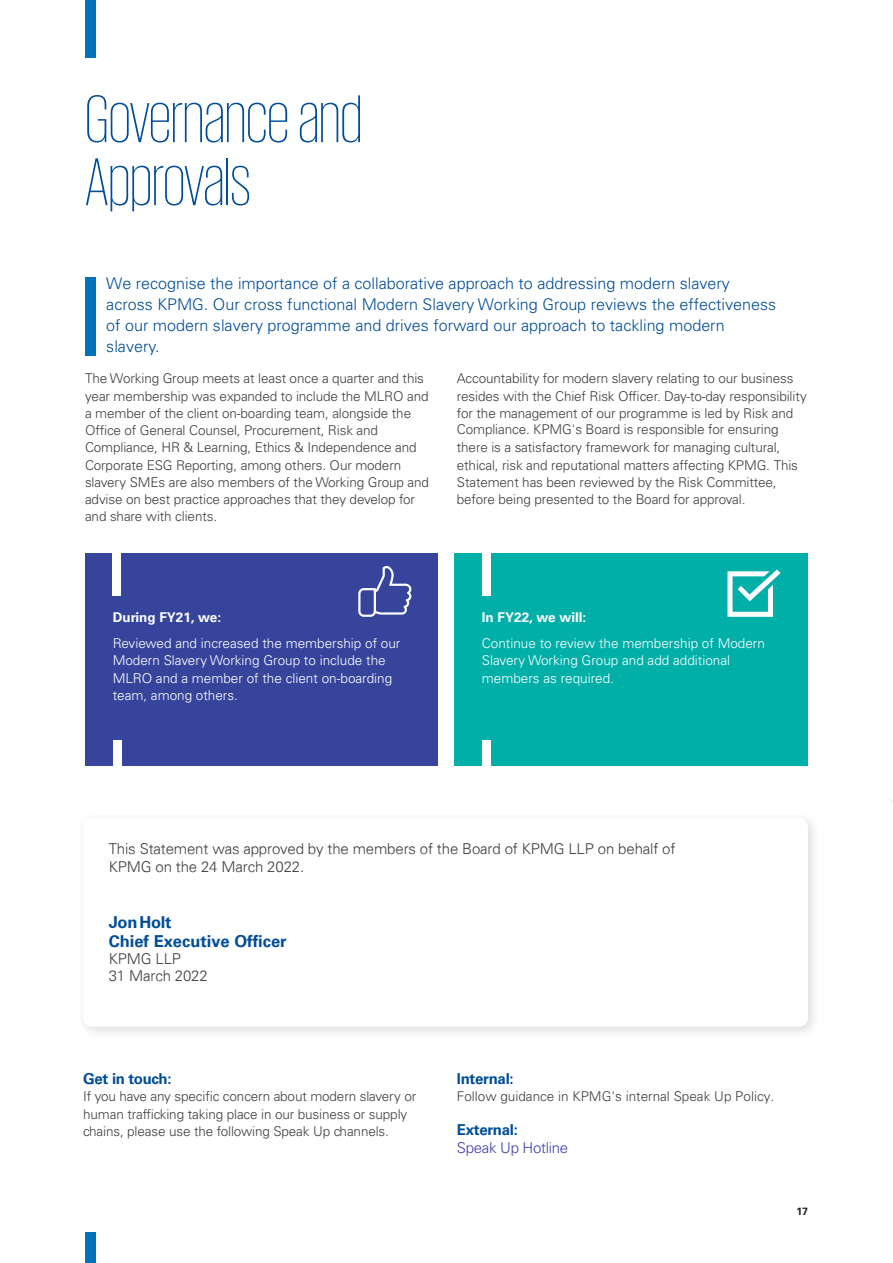
<style>
.page{position:relative;width:893px;height:1263px;background:#fff}
.page>*{position:absolute;margin:0;border:0;box-sizing:border-box;transform-origin:0 0}
.t1{font:200 69px/63px "KPMG";color:#014d97}
.t2{font:700 16.5px/18.6px "Univers 65";color:#014d97}
.t3{font:300 16.2px/21px "Univers LT Std";color:#014d97}
.t4{font:300 15px/18.3px "Univers 45";letter-spacing:-.01em;color:#3e3e3f}
.t5{font:700 15px "Univers LT Std";letter-spacing:-.02em;color:#014d97}
.t6{font:300 15px "Univers LT Std";letter-spacing:-.02em;color:#4040aa}
.t7{font:300 13.5px/17.2px "Univers LT Std";letter-spacing:-.01em;color:#3e3e3f}
.t8{font:300 13.5px/17.2px "Univers LT Std";color:#fff}
.t9{font:700 13.5px "Univers LT Std";color:#fff}
.t10{font:700 10.5px "Univers LT Std";color:#231f20}
.s1{font-family:"Univers 45"}
.s2{font-style:inherit}
</style>
<div class="page">
<div style="left:454px;top:553px;width:354px;height:213px;background:#00afa8"></div>
<div style="left:482px;top:553px;width:8px;height:42px;background:#fff"></div>
<div style="left:482px;top:741px;width:9px;height:25px;background:#fff"></div>
<div style="left:85px;top:553px;width:353px;height:213px;background:#36449c"></div>
<div style="left:113px;top:553px;width:8px;height:42px;background:#fff"></div>
<div style="left:113px;top:741px;width:8px;height:25px;background:#fff"></div>
<svg style="left:727px;top:569px;width:54px;height:48px"></svg>
<svg style="left:358px;top:566px;width:53px;height:51px"></svg>
<hr style="left:374px;top:590px;width:2px;height:22px;background:#fff">
<div style="left:77px;top:812px;width:744px;height:227px;background:#231f20;opacity:.15"></div>
<div style="left:83px;top:818px;width:725px;height:209px;background:#fff;border-radius:9px"></div>
<div style="left:85px;top:0;width:11px;height:57px;background:#0072bc"></div>
<div style="left:85px;top:1232px;width:11px;height:31px;background:#0072bc"></div>
<div style="left:85px;top:277px;width:11px;height:79px;background:#0072bc"></div>
<h1 class="t1" style="left:85px;top:86px;width:278px">Governance and<br>Approvals</h1>
<p class="t3" style="left:106px;top:273px;width:671px">We recognise the importance of a collaborative approach to addressing modern slavery across KPMG. Our cross functional Modern Slavery Working Group reviews the effectiveness of our modern slavery programme and drives forward our approach to tackling modern slavery.</p>
<p class="t7" style="left:85px;top:370px;width:345px">The Working Group meets at least once a quarter and this year membership was expanded to include the MLRO and a member of the client on-boarding team, alongside the Office of General Counsel, Procurement, Risk and Compliance, HR &amp; Learning, Ethics &amp; Independence <span class="s1">and </span>Corporate ESG Reporting, among others. Our modern slavery SMEs are also members of the Working Group and advise on best practice approaches that they develop for and share with clients.</p>
<p class="t7" style="left:457px;top:370px;width:351px">Accountability for modern slavery relating to our business resides with the Chief Risk Officer. Day-to-day responsibility for the management of our programme is led by Risk and Compliance. KPMG<span class="s1">'s</span> <span class="s1">B</span>oard is responsible for ensuring there is a satisfactory framework for managing cultural, ethical, risk and reputational matters affecting KPMG. This Statement has been reviewed by the Risk Committee, before being presented to the Board for approval.</p>
<p class="t9" style="left:113px;top:610px;width:110px">During FY21, we:</p>
<p class="t8" style="left:113px;top:635px;width:289px">Reviewed and increased the membership of our Modern Slavery Working Group to include the MLRO and a member of the client on-boarding team, among others.</p>
<p class="t9" style="left:482px;top:610px;width:106px">In FY22, we will:</p>
<p class="t8" style="left:482px;top:635px;width:285px">Continue to review the membership of Modern<br>Slavery Working Group and add additional members as required.</p>
<p class="t4" style="left:109px;top:840px;width:568px">This Statement was approved by the members of the Board of KPMG LLP on behalf of<br>KPMG on the <span class="s2">24 March</span> 2022.</p>
<p class="t2" style="left:109px;top:913px;width:179px">JonHolt<br>Chief Executive Officer</p>
<p class="t4" style="left:109px;top:950px;width:101px;line-height:16.8px">KPMG LLP<br><span class="s2">31</span> March 2022</p>
<p class="t5" style="left:83px;top:1070px;width:90px">Get in touch:</p>
<p class="t7" style="left:83px;top:1088px;width:335px">If you have any specific concern about modern slavery or human trafficking taking place in our business or supply chains, please use the following Speak Up channels.</p>
<p class="t5" style="left:457px;top:1070px;width:58px">Internal:</p>
<p class="t7" style="left:457px;top:1087px;width:319px">Follow guidance in KPMG<span class="s1">'s</span> internal Speak Up Policy<span class="s1">.</span></p>
<p class="t5" style="left:457px;top:1121px;width:62px">External:</p>
<p class="t6" style="left:457px;top:1139px;width:113px">Speak Up Hotline</p>
<p class="t10" style="left:797px;top:1205px;width:13px">17</p>
</div>
